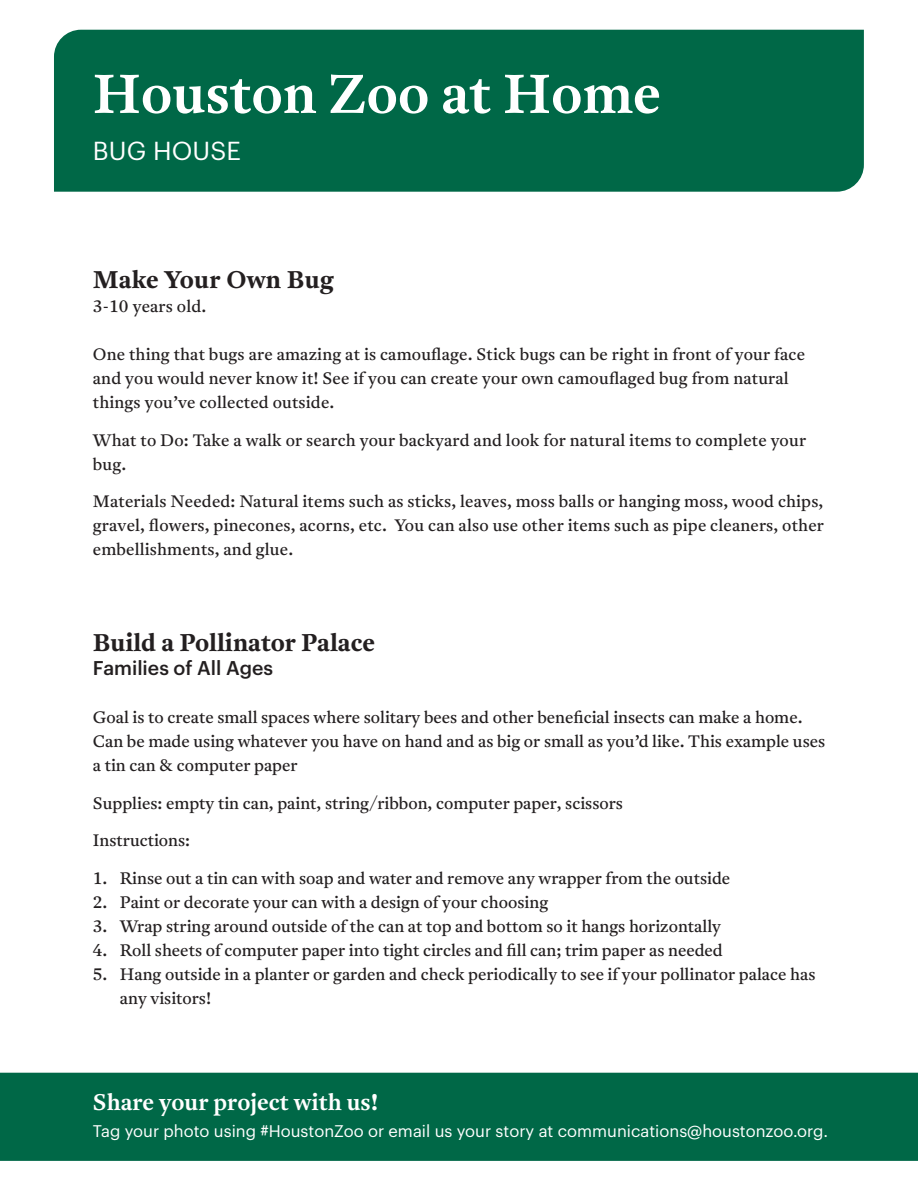
<style>
.page{position:relative;width:918px;height:1188px;background:#fff}
.page>*{position:absolute;margin:0;border:0;box-sizing:border-box;transform-origin:0 0}
.t1{font:600 54px "Antwerp";color:#fff}
.t2{font:25.5px "Graphik";letter-spacing:.005em;color:#fff}
.t3{font:700 24px "Antwerp";color:#231f20}
.t4{font:600 22.5px "Antwerp";color:#fff}
.t5{font:500 19.5px "Graphik";color:#231f20}
.t6{font:16.5px/24px "Antwerp";color:#231f20}
.t7{font:16.5px "Graphik";color:#fff}
</style>
<div class="page">
<div style="left:0;top:1073px;width:918px;height:88px;background:#006847"></div>
<div style="left:54px;top:30px;width:810px;height:162px;background:#006847"></div>
<p class="t1" style="left:93px;top:58px;width:570px">Houston Zoo at Home</p>
<p class="t2" style="left:93px;top:132px;width:150px">BUG HOUSE</p>
<p class="t3" style="left:93px;top:263px;width:243px">Make Your Own Bug</p>
<p class="t6" style="left:93px;top:294px;width:115px">3-10 years old.</p>
<p class="t6" style="left:93px;top:342px;width:714px">One thing that bugs are amazing at is camouflage. Stick bugs can be right in front of your face and you would never know it! See if you can create your own camouflaged bug from natural things you’ve collected outside.</p>
<p class="t6" style="left:93px;top:428px;width:715px">What to Do: Take a walk or search your backyard and look for natural items to complete your bug.</p>
<p class="t6" style="left:93px;top:489px;width:733px;text-align:justify">Materials Needed: Natural items such as sticks, leaves, moss balls or hanging moss, wood chips, gravel, flowers, pinecones, acorns, etc. You can also use other items such as pipe cleaners, other embellishments, and glue.</p>
<p class="t3" style="left:93px;top:626px;width:284px">Build a Pollinator Palace</p>
<p class="t5" style="left:93px;top:653px;width:182px">Families of All Ages</p>
<p class="t6" style="left:93px;top:705px;width:734px">Goal is to create small spaces where solitary bees and other beneficial insects can make a home.<br>Can be made using whatever you have on hand and as big or small as you’d like. This example uses a tin can &amp; computer paper</p>
<p class="t6" style="left:93px;top:791px;width:532px">Supplies: empty tin can, paint, string/ribbon, computer paper, scissors</p>
<p class="t6" style="left:93px;top:828px;width:99px">Instructions:</p>
<p class="t6" style="left:93px;top:866px;width:639px">1. Rinse out a tin can with soap and water and remove any wrapper from the outside</p>
<p class="t6" style="left:93px;top:890px;width:457px">2. Paint or decorate your can with a design of your choosing</p>
<p class="t6" style="left:93px;top:914px;width:630px">3. Wrap string around outside of the can at top and bottom so it hangs horizontally</p>
<p class="t6" style="left:93px;top:938px;width:631px">4. Roll sheets of computer paper into tight circles and fill can; trim paper as needed</p>
<p class="t6" style="left:120px;top:962px;width:697px;text-indent:-27px">5. Hang outside in a planter or garden and check periodically to see if your pollinator palace has any visitors!</p>
<p class="t4" style="left:93px;top:1087px;width:287px">Share your project with us!</p>
<p class="t7" style="left:93px;top:1119px;width:737px">Tag your photo using #HoustonZoo or email us your story at communications@houstonzoo.org.</p>
</div>
